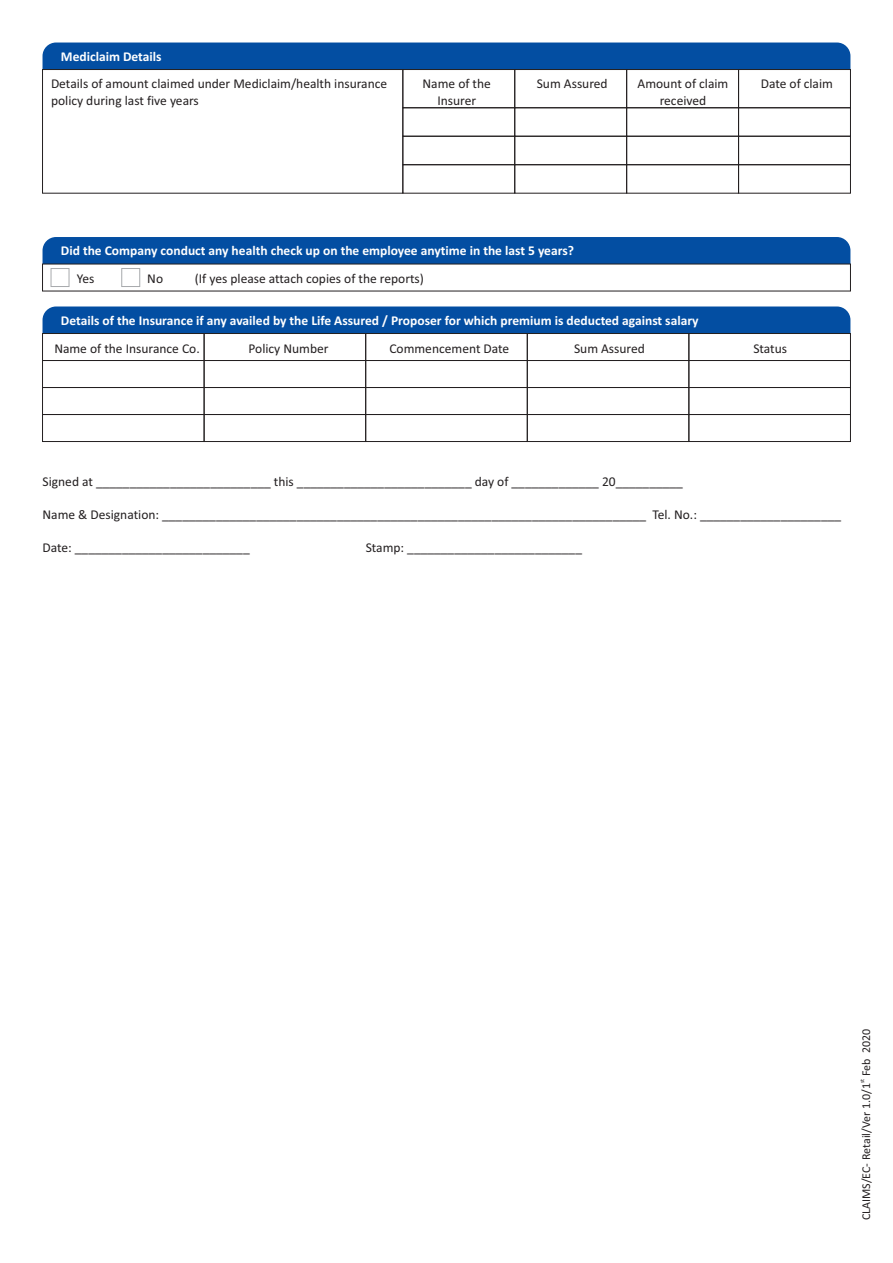
<style>
.page{position:relative;width:893px;height:1263px;background:#fff}
.page>*{position:absolute;margin:0;border:0;box-sizing:border-box;transform-origin:0 0}
.t1{font:13.5px "Calibri";color:#231f20}
.t2{font:700 13.5px "Calibri";color:#fff}
.t3{font:12px "Calibri";color:#231f20}
.t4{font:6px "Calibri";color:#231f20}
</style>
<div class="page">
<div style="left:43px;top:237px;width:807px;height:27px;background:#034ea2"></div>
<div style="left:51px;top:268px;width:18px;height:19px;border:1px solid #a7a9ac"></div>
<div style="left:121px;top:268px;width:19px;height:19px;border:1px solid #a7a9ac"></div>
<div style="left:43px;top:306px;width:807px;height:27px;background:#034ea2"></div>
<div style="left:42px;top:333px;width:162px;height:28px;border:1px solid #231f20"></div>
<div style="left:204px;top:333px;width:162px;height:28px;border:1px solid #231f20"></div>
<div style="left:366px;top:333px;width:161px;height:28px;border:1px solid #231f20"></div>
<div style="left:527px;top:333px;width:162px;height:28px;border:1px solid #231f20"></div>
<div style="left:689px;top:333px;width:162px;height:28px;border:1px solid #231f20"></div>
<div style="left:42px;top:360px;width:162px;height:28px;border:1px solid #231f20"></div>
<div style="left:204px;top:360px;width:162px;height:28px;border:1px solid #231f20"></div>
<div style="left:366px;top:360px;width:161px;height:28px;border:1px solid #231f20"></div>
<div style="left:527px;top:360px;width:162px;height:28px;border:1px solid #231f20"></div>
<div style="left:689px;top:360px;width:162px;height:28px;border:1px solid #231f20"></div>
<div style="left:42px;top:387px;width:162px;height:28px;border:1px solid #231f20"></div>
<div style="left:204px;top:387px;width:162px;height:28px;border:1px solid #231f20"></div>
<div style="left:366px;top:387px;width:161px;height:28px;border:1px solid #231f20"></div>
<div style="left:527px;top:387px;width:162px;height:28px;border:1px solid #231f20"></div>
<div style="left:689px;top:387px;width:162px;height:28px;border:1px solid #231f20"></div>
<div style="left:42px;top:414px;width:162px;height:28px;border:1px solid #231f20"></div>
<div style="left:204px;top:414px;width:162px;height:28px;border:1px solid #231f20"></div>
<div style="left:366px;top:414px;width:161px;height:28px;border:1px solid #231f20"></div>
<div style="left:527px;top:414px;width:162px;height:28px;border:1px solid #231f20"></div>
<div style="left:689px;top:414px;width:162px;height:28px;border:1px solid #231f20"></div>
<div style="left:43px;top:43px;width:807px;height:26px;background:#034ea2"></div>
<div style="left:403px;top:69px;width:112px;height:39px;border:1px solid #231f20"></div>
<div style="left:515px;top:69px;width:112px;height:39px;border:1px solid #231f20"></div>
<div style="left:626px;top:69px;width:113px;height:39px;border:1px solid #231f20"></div>
<div style="left:738px;top:69px;width:113px;height:39px;border:1px solid #231f20"></div>
<div style="left:42px;top:69px;width:361px;height:124px;border:1px solid #231f20"></div>
<div style="left:403px;top:136px;width:112px;height:29px;border:1px solid #231f20"></div>
<div style="left:515px;top:136px;width:112px;height:29px;border:1px solid #231f20"></div>
<div style="left:626px;top:136px;width:113px;height:29px;border:1px solid #231f20"></div>
<div style="left:738px;top:136px;width:113px;height:29px;border:1px solid #231f20"></div>
<p class="t2" style="left:61px;top:51px;width:102px">Mediclaim Details</p>
<p class="t1" style="left:51px;top:78px;width:338px">Details of amount claimed under Mediclaim/health insurance</p>
<p class="t1" style="left:423px;top:78px;width:70px">Name of the</p>
<p class="t1" style="left:537px;top:78px;width:72px">Sum Assured</p>
<p class="t1" style="left:638px;top:78px;width:92px">Amount of claim</p>
<p class="t1" style="left:761px;top:78px;width:74px">Date of claim</p>
<p class="t1" style="left:51px;top:95px;width:149px">policy during last five years</p>
<p class="t1" style="left:437px;top:95px;width:40px">Insurer</p>
<p class="t1" style="left:660px;top:95px;width:48px">received</p>
<p class="t2" style="left:61px;top:245px;width:515px">Did the Company conduct any health check up on the employee anytime in the last 5 years?</p>
<p class="t1" style="left:147px;top:273px;width:17px">No</p>
<p class="t1" style="left:195px;top:273px;width:231px">(If yes please attach copies of the reports)</p>
<p class="t2" style="left:61px;top:315px;width:639px">Details of the Insurance if any availed by the Life Assured / Proposer for which premium is deducted against salary</p>
<p class="t1" style="left:54px;top:343px;width:147px">Name of the Insurance Co.</p>
<p class="t1" style="left:249px;top:343px;width:82px">Policy Number</p>
<p class="t1" style="left:389px;top:343px;width:121px">Commencement Date</p>
<p class="t1" style="left:574px;top:343px;width:72px">Sum Assured</p>
<p class="t1" style="left:753px;top:343px;width:35px">Status</p>
<p class="t1" style="left:77px;top:273px;width:19px">Yes</p>
<p class="t1" style="left:43px;top:475px;width:642px">Signed at __________________________ this __________________________ day of _____________ 20__________</p>
<p class="t1" style="left:43px;top:508px;width:800px">Name &amp; Designation: ________________________________________________________________________ Tel. No.: _____________________</p>
<p class="t1" style="left:43px;top:541px;width:209px">Date: __________________________</p>
<p class="t1" style="left:366px;top:541px;width:218px">Stamp: __________________________</p>
<p class="t3" style="left:861px;top:1220px;width:193px;rotate:-90deg">CLAIMS/EC- Retail/Ver 1.0/1 Feb 2020</p>
<p class="t4" style="left:860px;top:1083px;width:6px;rotate:-90deg">st</p>
</div>
